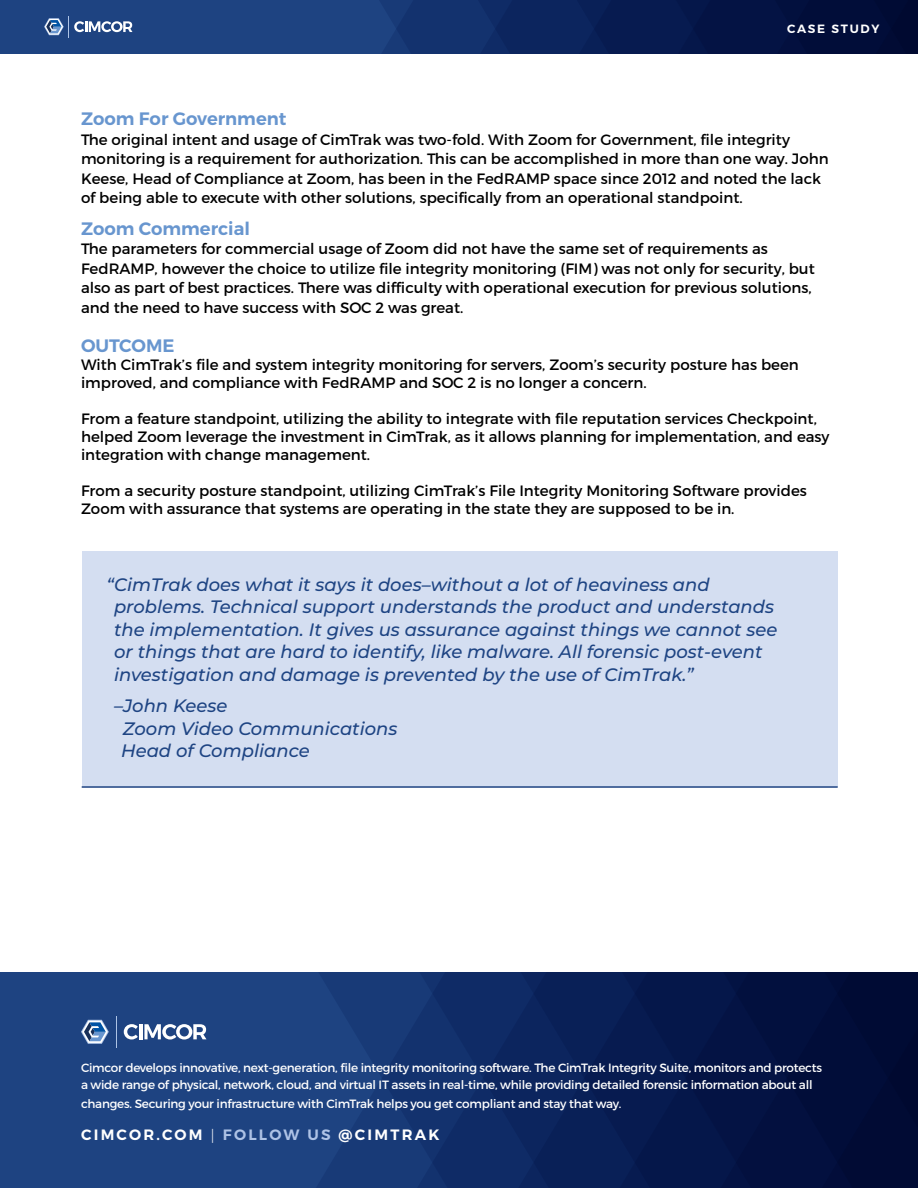
<style>
.page{position:relative;width:918px;height:1188px;background:#fff}
.page>*{position:absolute;margin:0;border:0;box-sizing:border-box;transform-origin:0 0}
.t1{font:italic 500 18px/22.5px "Montserrat";color:#1e4483}
.t2{font:600 18px "Montserrat";color:#6896cf}
.t3{font:15px/19.5px "Montserrat";color:#000}
.t4{font:600 15px "Montserrat";letter-spacing:.15em;color:#fff}
.t5{font:12px/16.5px "Montserrat";letter-spacing:-.02em;color:#fff}
.t6{font:600 12px "Montserrat";letter-spacing:.14em;color:#fff}
.s1{font-weight:300}
.s2{color:#aec3e6}
</style>
<div class="page">
<div style="left:0;top:0;width:44px;height:54px;background:#1e4381"></div>
<svg style="left:44px;top:0;width:874px;height:54px;background:#132d64"></svg>
<div style="left:82px;top:552px;width:756px;height:235px;background:#d4def1"></div>
<hr style="left:82px;top:786px;width:756px;height:2px;background:#1e4382">
<div style="left:0;top:972px;width:108px;height:216px;background:#1e4381"></div>
<div style="left:108px;top:972px;width:203px;height:216px;background:#1e4381"></div>
<svg style="left:311px;top:972px;width:202px;height:216px;background:#153571"></svg>
<svg style="left:513px;top:972px;width:203px;height:216px;background:#081d53"></svg>
<div style="left:716px;top:972px;width:101px;height:216px;background:#03103f"></div>
<div style="left:817px;top:972px;width:101px;height:216px;background:#010b34"></div>
<svg style="left:81px;top:1020px;width:28px;height:24px"></svg>
<hr style="left:116px;top:1016px;width:1px;height:31px;background:#adc3e5">
<svg style="left:124px;top:1024px;width:14px;height:16px"></svg>
<hr style="left:139px;top:1024px;width:3px;height:15px;background:#fff">
<svg style="left:144px;top:1024px;width:63px;height:16px"></svg>
<p class="t6" style="left:787px;top:21px;width:94px">CASE STUDY</p>
<p class="t2" style="left:81px;top:108px;width:207px">Zoom For Government</p>
<p class="t3" style="left:81px;top:130px;width:749px">The original intent and usage of CimTrak was two-fold. With Zoom for Government, file integrity monitoring is a requirement for authorization. This can be accomplished in more than one way. John Keese, Head of Compliance at Zoom, has been in the FedRAMP space since 2012 and noted the lack of being able to execute with other solutions, specifically from an operational standpoint.</p>
<p class="t2" style="left:81px;top:217px;width:171px">Zoom Commercial</p>
<p class="t3" style="left:81px;top:239px;width:735px">The parameters for commercial usage of Zoom did not have the same set of requirements as FedRAMP, however the choice to utilize file integrity monitoring (FIM) was not only for security, but also as part of best practices. There was difficulty with operational execution for previous solutions, and the need to have success with SOC 2 was great.</p>
<p class="t2" style="left:81px;top:334px;width:95px">OUTCOME</p>
<p class="t3" style="left:81px;top:356px;width:719px;line-height:18px">With CimTrak’s file and system integrity monitoring for servers, Zoom’s security posture has been improved, and compliance with FedRAMP and SOC 2 is no longer a concern.</p>
<p class="t3" style="left:81px;top:410px;width:750px;line-height:18px">From a feature standpoint, utilizing the ability to integrate with file reputation services Checkpoint, helped Zoom leverage the investment in CimTrak, as it allows planning for implementation, and easy integration with change management.</p>
<p class="t3" style="left:81px;top:482px;width:727px;line-height:18px">From a security posture standpoint, utilizing CimTrak’s File Integrity Monitoring Software provides<br>Zoom with assurance that systems are operating in the state they are supposed to be in.</p>
<p class="t1" style="left:114px;top:572px;width:665px;text-indent:-7px">“CimTrak does what it says it does–without a lot of heaviness and problems. Technical support understands the product and understands the implementation. It gives us assurance against things we cannot see or things that are hard to identify, like malware. All forensic post-event investigation and damage is prevented by the use of CimTrak.”</p>
<p class="t1" style="left:121px;top:694px;width:278px;text-indent:-7px">–John Keese<br>Zoom Video Communications<br>Head of Compliance</p>
<p class="t5" style="left:81px;top:1060px;width:743px">Cimcor develops innovative, next-generation, file integrity monitoring software. The CimTrak Integrity Suite, monitors and protects a wide range of physical, network, cloud, and virtual IT assets in real-time, while providing detailed forensic information about all</p>
<p class="t5" style="left:81px;top:1096px;width:542px">changes. Securing your infrastructure with CimTrak helps you get compliant and stay that way.</p>
<p class="t4" style="left:81px;top:1125px;width:360px">CIMCOR.COM <span class="s1">|</span> <span class="s2">FOLLOW US</span> @CIMTRAK</p>
</div>
